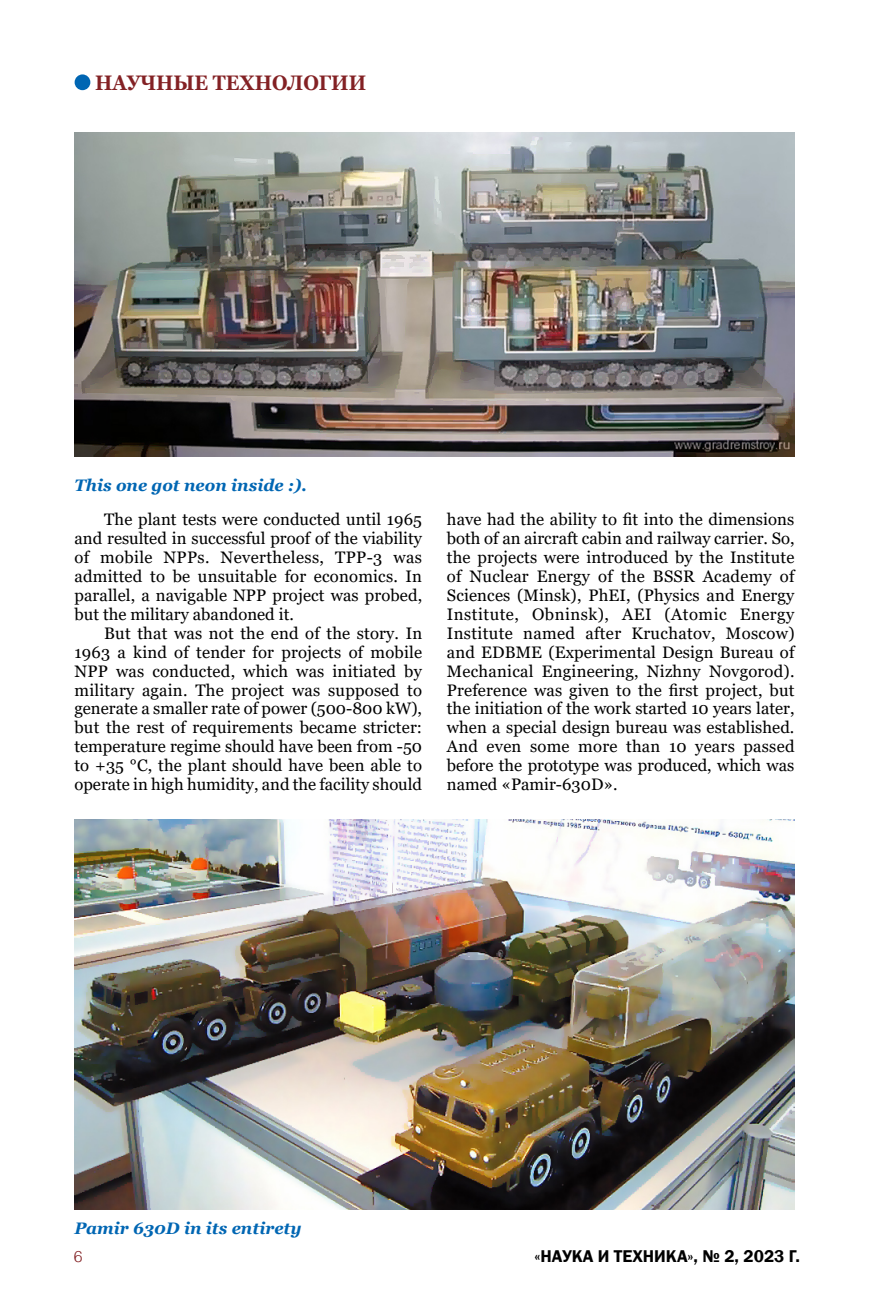
<style>
.page{position:relative;width:869px;height:1315px;background:#fff}
.page>*{position:absolute;margin:0;border:0;box-sizing:border-box;transform-origin:0 0}
.t1{font:700 21px "Georgia";color:#832124;scale:.9 1}
.t2{font:600 17.5px "Franklin Gothic";color:#000}
.t3{font:16.62px/18.9px "Georgia";color:#000;text-align:justify}
.t4{font:italic 700 16.62px "Georgia";color:#0066b3}
.t5{font:300 15.75px "Helios";color:#832124}
</style>
<div class="page">
<div style="left:75px;top:74px;width:15px;height:16px;background:#0066b3;border-radius:50%"></div>
<img style="left:74px;top:132px;width:720px;height:324px">
<img style="left:74px;top:819px;width:720px;height:390px">
<p class="t1" style="left:95px;top:70px;width:282px">научные технологии</p>
<p class="t4" style="left:74px;top:474px;width:234px">This one got neon inside :).</p>
<p class="t3" style="left:74px;top:510px;width:349px;text-indent:30px">The plant tests were conducted until 1965 and resulted in successful proof of the viability of mobile NPPs. Nevertheless, TPP-3 was admitted to be unsuitable for economics. In parallel, a navigable NPP project was probed, but the military abandoned it.</p>
<p class="t3" style="left:74px;top:624px;width:349px;text-indent:30px">But that was not the end of the story. In 1963 a kind of tender for projects of mobile NPP was conducted, which was initiated by military again. The project was supposed to generate a smaller rate of power (500-800 kW), but the rest of requirements became stricter: temperature regime should have been from -50 to +35 °C, the plant should have been able to operate in high humidity, and the facility should</p>
<p class="t3" style="left:446px;top:510px;width:349px">have had the ability to fit into the dimensions both of an aircraft cabin and railway carrier. So, the projects were introduced by the Institute of Nuclear Energy of the BSSR Academy of Sciences (Minsk), PhEI, (Physics and Energy Institute, Obninsk), АEI (Atomic Energy Institute named after Kruchatov, Moscow) and EDBME (Experimental Design Bureau of Mechanical Engineering, Nizhny Novgorod).<br>Preference was given to the first project, but the initiation of the work started 10 years later, when a special design bureau was established.<br>And even some more than 10 years passed before the prototype was produced, which was named «Pamir-630D».</p>
<p class="t4" style="left:74px;top:1218px;width:229px">Pamir 630D in its entirety</p>
<p class="t5" style="left:74px;top:1247px;width:10px">6</p>
<p class="t2" style="left:534px;top:1244px;width:267px">«Наука и техника», № 2, 2023 г.</p>
</div>
